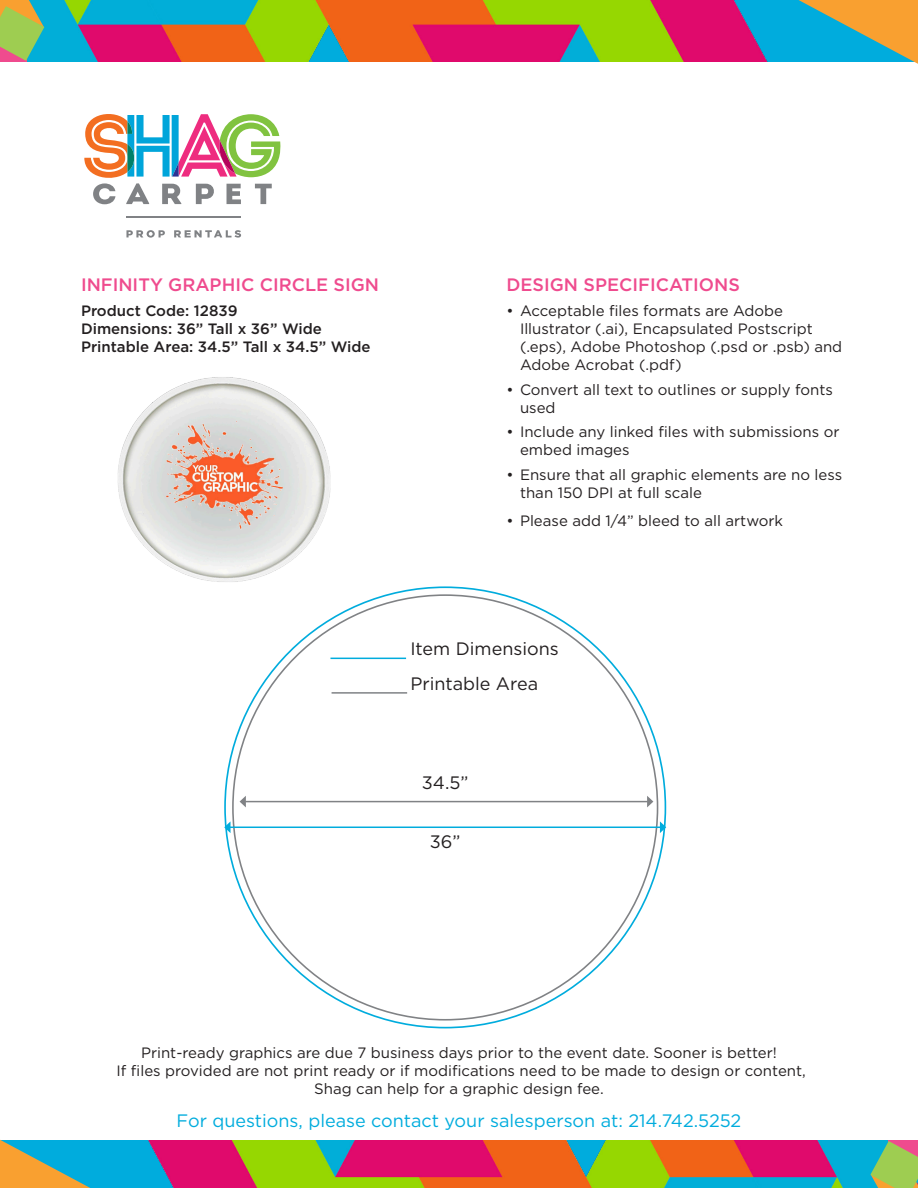
<style>
.page{position:relative;width:918px;height:1188px;background:#fff}
.page>*{position:absolute;margin:0;border:0;box-sizing:border-box;transform-origin:0 0}
.t1{font:18px "Gotham";color:#00acdd}
.t2{font:500 18px "Gotham";color:#ef4b8e}
.t3{font:18px "Gotham";color:#231f20}
.t4{font:15px/18px "Gotham";color:#231f20}
.t5{font:500 15px "Gotham";color:#231f20}
</style>
<div class="page">
<svg style="left:84px;top:114px;width:196px;height:90px"></svg>
<svg style="left:126px;top:230px;width:39px;height:8px"></svg>
<svg style="left:174px;top:230px;width:67px;height:8px"></svg>
<hr style="left:126px;top:216px;width:115px;height:2px;background:#808285">
<hr style="left:245px;top:801px;width:403px;height:1px;background:#808285">
<svg style="left:240px;top:796px;width:6px;height:11px"></svg>
<svg style="left:647px;top:796px;width:6px;height:11px"></svg>
<hr style="left:330px;top:658px;width:76px;height:1px;background:#00acdd">
<hr style="left:332px;top:692px;width:75px;height:2px;background:#808285">
<img style="left:44px;top:0;width:755px;height:61px">
<svg style="left:0;top:0;width:44px;height:61px;background:#96b568"></svg>
<svg style="left:799px;top:0;width:119px;height:64px;background:#84a887"></svg>
<img style="left:90px;top:1140px;width:799px;height:48px">
<div style="left:889px;top:1140px;width:29px;height:19px;background:#ef4b8e"></div>
<svg style="left:870px;top:1141px;width:48px;height:47px;background:#90b76c"></svg>
<svg style="left:0;top:1140px;width:90px;height:48px;background:#7da585"></svg>
<img style="left:117px;top:377px;width:214px;height:205px">
<img style="left:166px;top:419px;width:116px;height:116px">
<hr style="left:230px;top:827px;width:431px;height:1px;background:#00acdd">
<svg style="left:224px;top:821px;width:7px;height:12px"></svg>
<svg style="left:660px;top:821px;width:6px;height:12px"></svg>
<p class="t2" style="left:81px;top:274px;width:300px">INFINITY GRAPHIC CIRCLE SIGN</p>
<p class="t5" style="left:81px;top:302px;width:158px">Product Code: 12839</p>
<p class="t5" style="left:81px;top:320px;width:243px">Dimensions: 36” Tall x 36” Wide</p>
<p class="t5" style="left:81px;top:338px;width:291px">Printable Area: 34.5” Tall x 34.5” Wide</p>
<p class="t2" style="left:507px;top:274px;width:235px">DESIGN SPECIFICATIONS</p>
<p class="t4" style="left:520px;top:301px;width:324px;text-indent:-14px">• Acceptable files formats are Adobe Illustrator (.ai), Encapsulated Postscript (.eps), Adobe Photoshop (.psd or .psb) and Adobe Acrobat (.pdf)</p>
<p class="t4" style="left:520px;top:380px;width:314px;text-indent:-14px">• Convert all text to outlines or supply fonts used</p>
<p class="t4" style="left:520px;top:423px;width:321px;text-indent:-14px">• Include any linked files with submissions or embed images</p>
<p class="t4" style="left:520px;top:465px;width:324px;text-indent:-14px">• Ensure that all graphic elements are no less than 150 DPI at full scale</p>
<p class="t4" style="left:507px;top:512px;width:278px">• Please add 1/4” bleed to all artwork</p>
<p class="t3" style="left:410px;top:639px;width:150px">Item Dimensions</p>
<p class="t3" style="left:410px;top:674px;width:129px">Printable Area</p>
<p class="t3" style="left:422px;top:773px;width:48px">34.5”</p>
<p class="t3" style="left:430px;top:832px;width:32px">36”</p>
<p class="t4" style="left:141px;top:1043px;width:637px">Print-ready graphics are due 7 business days prior to the event date. Sooner is better!</p>
<p class="t4" style="left:117px;top:1061px;width:691px;text-align:center">If files provided are not print ready or if modifications need to be made to design or content,<br>Shag can help for a graphic design fee.</p>
<p class="t1" style="left:177px;top:1111px;width:566px">For questions, please contact your salesperson at: 214.742.5252</p>
</div>
